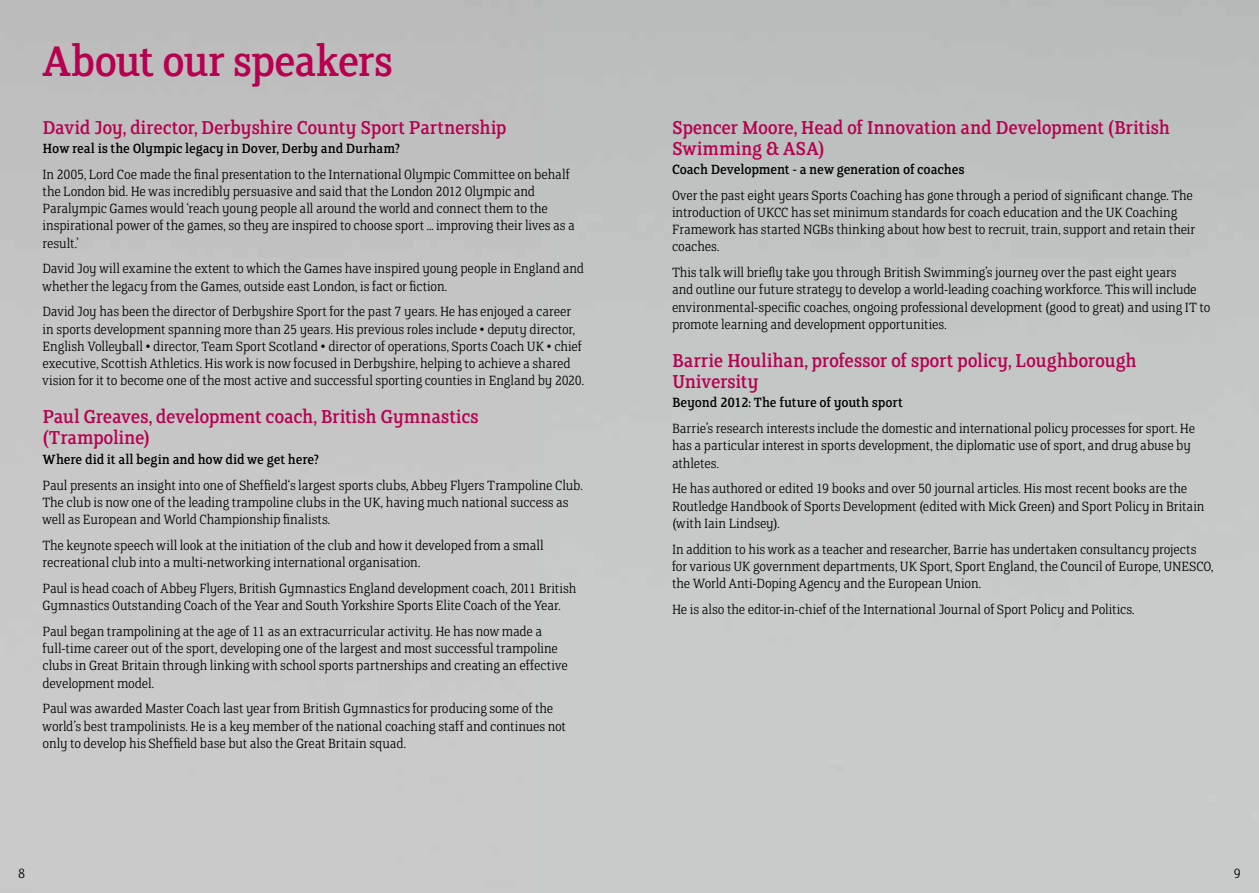
<style>
.page{position:relative;width:1259px;height:893px;background:#fff}
.page>*{position:absolute;margin:0;border:0;box-sizing:border-box;transform-origin:0 0}
.t1{font:48px "FS Clerkenwell";letter-spacing:-.025em;color:#b70050}
.t2{font:21px/21px "FS Clerkenwell";letter-spacing:-.015em;color:#b70050}
.t3{font:300 15px/17.2px "FS Clerkenwell";letter-spacing:-.005em;color:#000}
.t4{font:15px "FS Clerkenwell";letter-spacing:-.015em;color:#000}
</style>
<div class="page">
<h1 class="t1" style="left:43px;top:38px;width:352px">About our speakers</h1>
<h2 class="t2" style="left:43px;top:118px;width:466px">David Joy, director, Derbyshire County Sport Partnership</h2>
<p class="t4" style="left:43px;top:141px;width:359px">How real is the Olympic legacy in Dover, Derby and Durham?</p>
<p class="t3" style="left:43px;top:165px;width:534px">In 2005, Lord Coe made the final presentation to the International Olympic Committee on behalf the London bid. He was incredibly persuasive and said that the London 2012 Olympic and Paralympic Games would ‘reach young people all around the world and connect them to the inspirational power of the games, so they are inspired to choose sport … improving their lives as a result.’</p>
<p class="t3" style="left:43px;top:260px;width:543px">David Joy will examine the extent to which the Games have inspired young people in England and whether the legacy from the Games, outside east London, is fact or fiction.</p>
<p class="t3" style="left:43px;top:303px;width:543px">David Joy has been the director of Derbyshire Sport for the past 7 years. He has enjoyed a career in sports development spanning more than 25 years. His previous roles include • deputy director, English Volleyball • director, Team Sport Scotland • director of operations, Sports Coach UK • chief executive, Scottish Athletics. His work is now focused in Derbyshire, helping to achieve a shared vision for it to become one of the most active and successful sporting counties in England by 2020.</p>
<h2 class="t2" style="left:43px;top:408px;width:438px">Paul Greaves, development coach, British Gymnastics (Trampoline)</h2>
<p class="t4" style="left:43px;top:452px;width:278px">Where did it all begin and how did we get here?</p>
<p class="t3" style="left:43px;top:476px;width:542px">Paul presents an insight into one of Sheffield‘s largest sports clubs, Abbey Flyers Trampoline Club.<br>The club is now one of the leading trampoline clubs in the UK, having much national success as well as European and World Championship finalists.</p>
<p class="t3" style="left:43px;top:537px;width:503px">The keynote speech will look at the initiation of the club and how it developed from a small recreational club into a multi-networking international organisation.</p>
<p class="t3" style="left:43px;top:580px;width:535px">Paul is head coach of Abbey Flyers, British Gymnastics England development coach, 2011 British<br>Gymnastics Outstanding Coach of the Year and South Yorkshire Sports Elite Coach of the Year.</p>
<p class="t3" style="left:43px;top:623px;width:527px">Paul began trampolining at the age of 11 as an extracurricular activity. He has now made a full-time career out of the sport, developing one of the largest and most successful trampoline clubs in Great Britain through linking with school sports partnerships and creating an effective development model.</p>
<p class="t3" style="left:43px;top:700px;width:525px">Paul was awarded Master Coach last year from British Gymnastics for producing some of the world’s best trampolinists. He is a key member of the national coaching staff and continues not only to develop his Sheffield base but also the Great Britain squad.</p>
<h2 class="t2" style="left:672px;top:118px;width:500px">Spencer Moore, Head of Innovation and Development (British<br>Swimming &amp; ASA)</h2>
<p class="t4" style="left:672px;top:162px;width:294px">Coach Development - a new generation of coaches</p>
<p class="t3" style="left:672px;top:186px;width:525px">Over the past eight years Sports Coaching has gone through a period of significant change. The introduction of UKCC has set minimum standards for coach education and the UK Coaching Framework has started NGBs thinking about how best to recruit, train, support and retain their coaches.</p>
<p class="t3" style="left:672px;top:264px;width:540px">This talk will briefly take you through British Swimming’s journey over the past eight years<br>and outline our future strategy to develop a world-leading coaching workforce. This will include environmental-specific coaches, ongoing professional development (good to great) and using IT to promote learning and development opportunities.</p>
<h2 class="t2" style="left:672px;top:351px;width:466px">Barrie Houlihan, professor of sport policy, Loughborough<br>University</h2>
<p class="t4" style="left:672px;top:396px;width:232px">Beyond 2012: The future of youth sport</p>
<p class="t3" style="left:672px;top:420px;width:524px">Barrie’s research interests include the domestic and international policy processes for sport. He has a particular interest in sports development, the diplomatic use of sport, and drug abuse by athletes.</p>
<p class="t3" style="left:672px;top:480px;width:534px">He has authored or edited 19 books and over 50 journal articles. His most recent books are the<br>Routledge Handbook of Sports Development (edited with Mick Green) and Sport Policy in Britain (with Iain Lindsey).</p>
<p class="t3" style="left:672px;top:540px;width:543px">In addition to his work as a teacher and researcher, Barrie has undertaken consultancy projects for various UK government departments, UK Sport, Sport England, the Council of Europe, UNESCO, the World Anti-Doping Agency and the European Union.</p>
<p class="t3" style="left:672px;top:601px;width:464px">He is also the editor-in-chief of the International Journal of Sport Policy and Politics.</p>
<p class="t3" style="left:18px;top:865px;width:9px">8</p>
<p class="t3" style="left:1233px;top:865px;width:9px">9</p>
</div>
